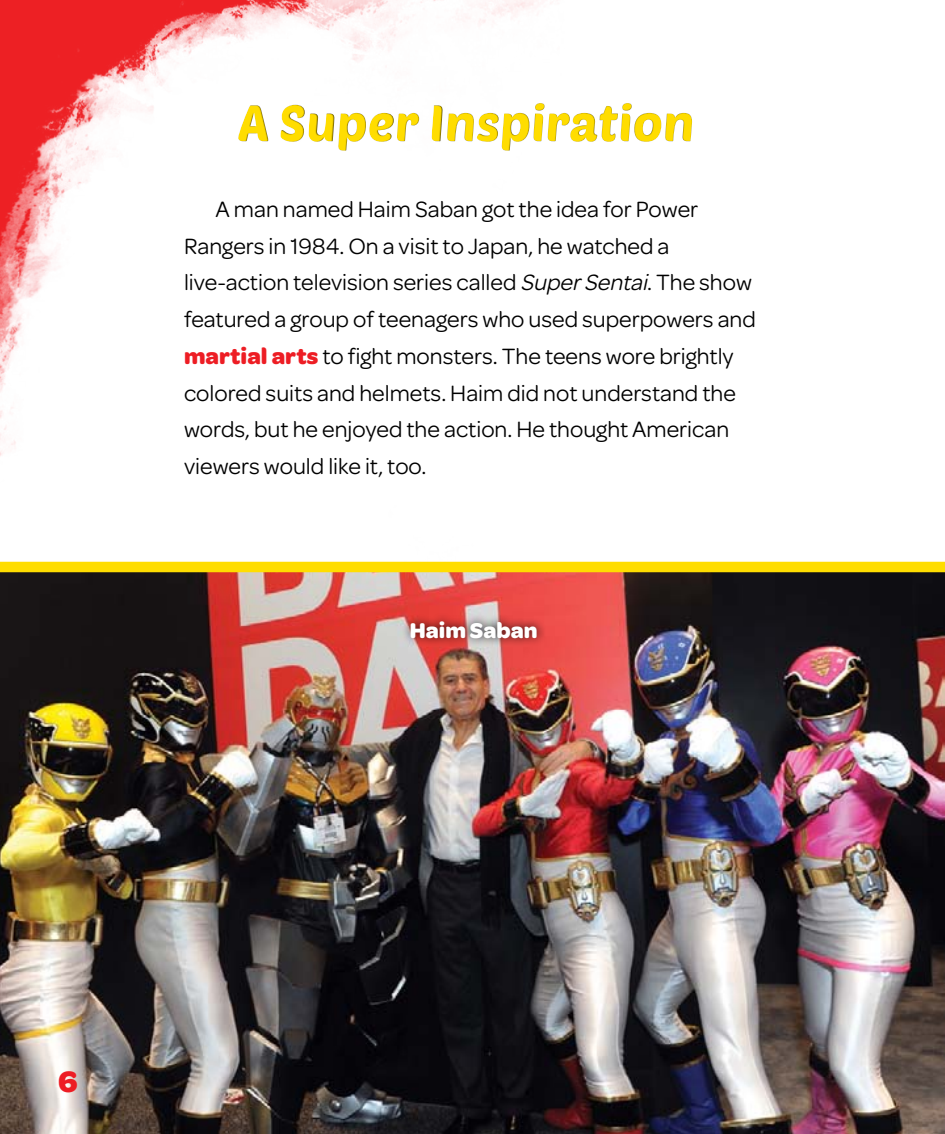
<style>
.page{position:relative;width:945px;height:1134px;background:#fff}
.page>*{position:absolute;margin:0;border:0;box-sizing:border-box;transform-origin:0 0}
.t1{font:50.75px "Poetsen One";color:#fd0}
.t2{font:700 31.5px "Omnes";color:#ed1d24}
.t3{font:23.62px/36.8px "Omnes";color:#000}
.t4{font:700 22.75px "Omnes";color:#fff}
.s1{font-style:italic}
.s2{font-weight:700;color:#ed1d24}
</style>
<div class="page">
<img style="left:0;top:0;width:565px;height:562px">
<img style="left:0;top:572px;width:945px;height:562px">
<div style="left:169px;top:87px;width:586px;height:114px;background:#fff"></div>
<div style="left:402px;top:612px;width:144px;height:36px;background:#000;opacity:.75"></div>
<div style="left:0;top:562px;width:945px;height:10px;background:#fd0"></div>
<h1 class="t1" style="left:238px;top:91px;width:458px">A Super Inspiration</h1>
<p class="t3" style="left:184px;top:191px;width:573px;text-indent:31px">A man named Haim Saban got the idea for Power Rangers in 1984. On a visit to Japan, he watched a live-action television series called <span class="s1">SuperSentai</span>. The show featured a group of teenagers who used superpowers and <span class="s2">martial arts</span> to fight monsters. The teens wore brightly colored suits and helmets. Haim did not understand the words, but he enjoyed the action. He thought American viewers would like it, too.</p>
<p class="t4" style="left:410px;top:618px;width:129px">Haim Saban</p>
<h2 class="t2" style="left:58px;top:1064px;width:21px">6</h2>
</div>
